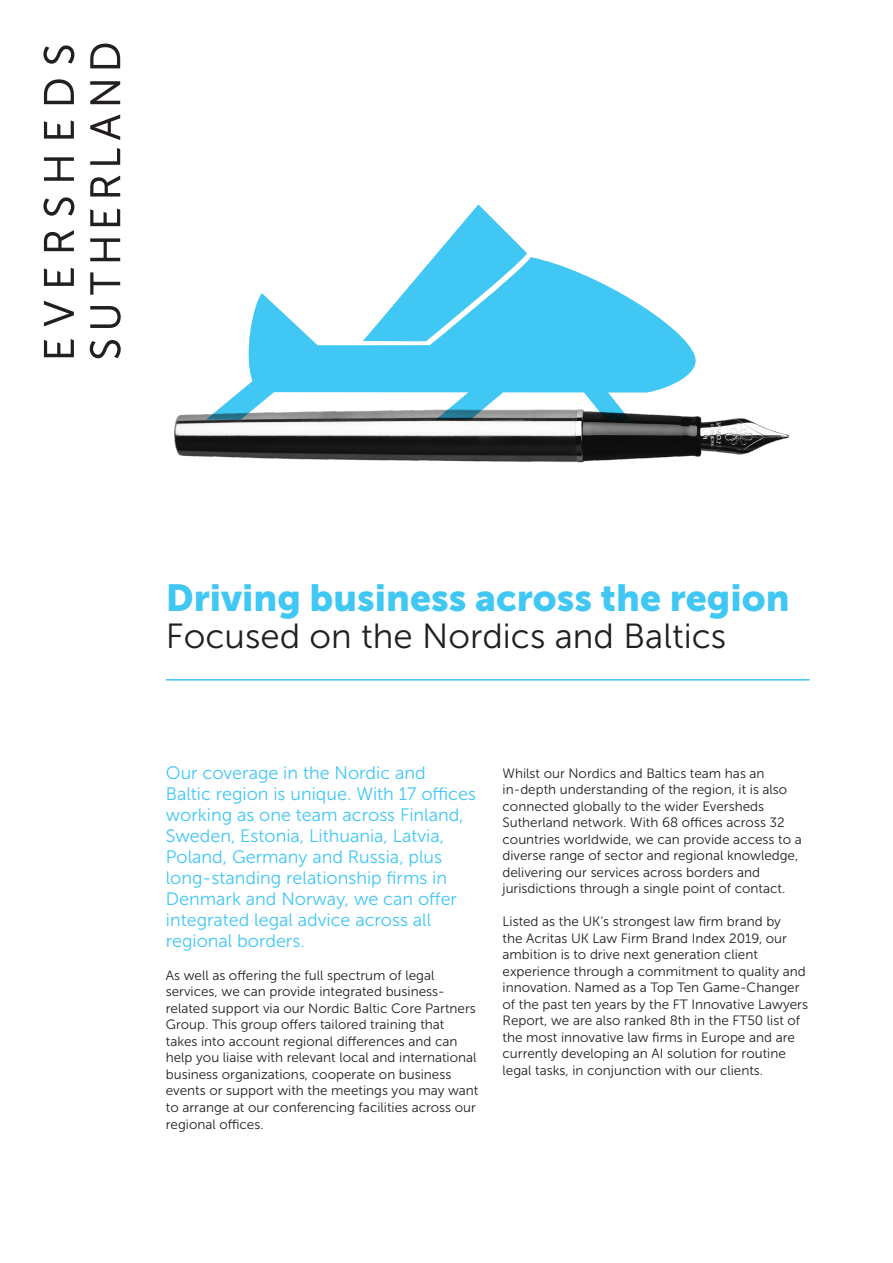
<style>
.page{position:relative;width:893px;height:1263px;background:#fff}
.page>*{position:absolute;margin:0;border:0;box-sizing:border-box;transform-origin:0 0}
.Heartline{font:37.5px "Museo Sans 900";color:#40c7f4}
.Headline{font:34.8px "Museo Sans 300";color:#231f20}
.Body_Copy_without_bu{font:18px/21px "Museo Sans 300";color:#40c7f4}
.Body_Copy_without_bu-2{font:13.5px/16.5px "Museo Sans 300";color:#231f20}
</style>
<div class="page">
<img style="left:91px;top:149px;width:719px;height:532px">
<svg style="left:363px;top:204px;width:164px;height:53px"></svg>
<svg style="left:206px;top:257px;width:491px;height:163px;fill:#40c7f4"></svg>
<hr style="left:166px;top:679px;width:644px;height:1px;background:#40c7f4">
<svg style="left:44px;top:339px;width:30px;height:18px"></svg>
<svg style="left:44px;top:301px;width:30px;height:25px"></svg>
<svg style="left:44px;top:268px;width:30px;height:18px"></svg>
<svg style="left:44px;top:230px;width:30px;height:21px"></svg>
<svg style="left:44px;top:157px;width:30px;height:24px"></svg>
<svg style="left:44px;top:120px;width:30px;height:19px"></svg>
<svg style="left:44px;top:79px;width:30px;height:25px"></svg>
<svg style="left:90px;top:306px;width:31px;height:22px"></svg>
<svg style="left:90px;top:272px;width:30px;height:23px"></svg>
<svg style="left:90px;top:238px;width:30px;height:23px"></svg>
<svg style="left:90px;top:209px;width:30px;height:17px"></svg>
<svg style="left:90px;top:175px;width:30px;height:22px"></svg>
<svg style="left:90px;top:148px;width:30px;height:17px"></svg>
<svg style="left:90px;top:115px;width:30px;height:25px"></svg>
<svg style="left:90px;top:81px;width:30px;height:23px"></svg>
<svg style="left:90px;top:44px;width:30px;height:24px"></svg>
<svg style="left:43px;top:197px;width:31px;height:19px"></svg>
<svg style="left:43px;top:45px;width:31px;height:19px"></svg>
<svg style="left:90px;top:340px;width:31px;height:18px"></svg>
<p class="Heartline" style="left:166px;top:576px;width:625px">Driving business across the region</p>
<p class="Headline" style="left:166px;top:617px;width:562px">Focused on the Nordics and Baltics</p>
<p class="Body_Copy_without_bu" style="left:166px;top:762px;width:312px">Our coverage in the Nordic and<br>Baltic region is unique. With 17 offices working as one team across Finland, Sweden, Estonia, Lithuania, Latvia, Poland, Germany and Russia, plus long-standing relationship firms in Denmark and Norway, we can offer integrated legal advice across all regional borders.</p>
<p class="Body_Copy_without_bu-2" style="left:166px;top:967px;width:314px">As well as offering the full spectrum of legal services, we can provide integrated business&shy;related support via our Nordic Baltic Core Partners Group. This group offers tailored training that takes into account regional differences and can help you liaise with relevant local and international business organizations, cooperate on business events or support with the meetings you may want to arrange at our conferencing facilities across our regional offices.</p>
<p class="Body_Copy_without_bu-2" style="left:503px;top:765px;width:301px">Whilst our Nordics and Baltics team has an in-depth understanding of the region, it is also connected globally to the wider Eversheds Sutherland network. With 68 offices across 32 countries worldwide, we can provide access to a diverse range of sector and regional knowledge, delivering our services across borders and jurisdictions through a single point of contact.</p>
<p class="Body_Copy_without_bu-2" style="left:503px;top:913px;width:286px">Listed as the UK’s strongest law firm brand by the Acritas UK Law Firm Brand Index 2019, our ambition is to drive next generation client</p>
<p class="Body_Copy_without_bu-2" style="left:503px;top:963px;width:307px">experience through a commitment to quality and innovation. Named as a Top Ten Game-Changer of the past ten years by the FT Innovative Lawyers Report, we are also ranked 8th in the FT50 list of the most innovative law firms in Europe and are currently developing an AI solution for routine legal tasks, in conjunction with our clients.</p>
</div>
